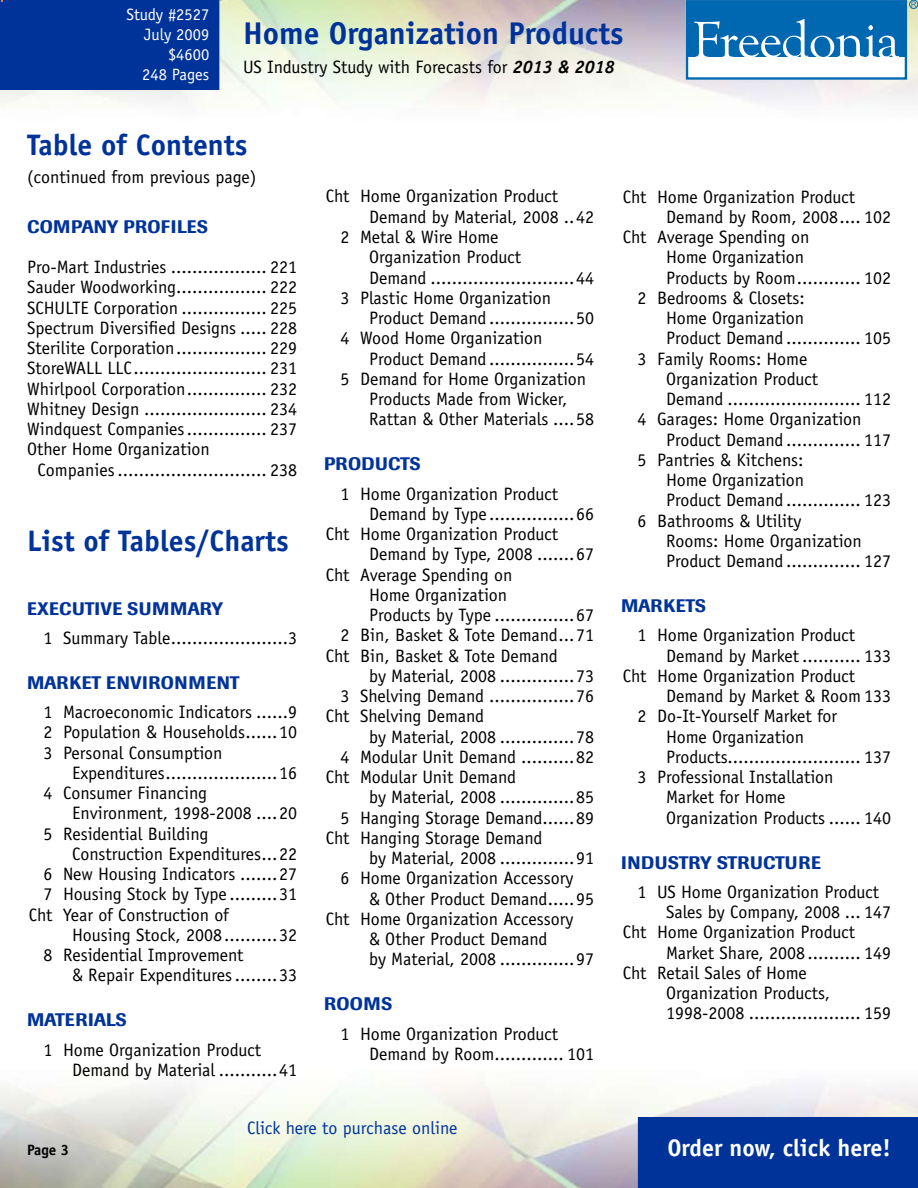
<style>
.page{position:relative;width:918px;height:1188px;background:#fff}
.page>*{position:absolute;margin:0;border:0;box-sizing:border-box;transform-origin:0 0}
.t1{font:700 31.5px "Officina Sans";color:#039}
.t2{font:700 29.7px "Officina Sans";color:#039}
.t3{font:700 24px "Officina Sans";color:#fff}
.t4{font:18px/20.2px "Officina Sans";color:#000}
.t5{font:500 18px "Imago";letter-spacing:.02em;color:#039}
.t6{font:18px "Officina Sans";color:#039}
.t7{font:16.5px/19.8px "Officina Sans";color:#fff;text-align:right}
.t8{font:700 15px "Officina Sans";color:#000}
.s1{font-weight:700;font-style:italic}
</style>
<div class="page">
<div style="left:638px;top:1117px;width:280px;height:71px;background:#039"></div>
<div style="left:686px;top:0;width:221px;height:80px;border:2px solid #0067b1"></div>
<div style="left:687px;top:1px;width:218px;height:56px;background:#0067b1"></div>
<svg style="left:694px;top:19px;width:205px;height:38px"></svg>
<div style="left:909px;top:0;width:9px;height:9px;border:1px solid #0067b1;border-radius:50%"></div>
<svg style="left:911px;top:2px;width:5px;height:5px"></svg>
<div style="left:0;top:0;width:219px;height:90px;background:#039"></div>
<p class="t7" style="left:126px;top:5px;width:84px">Study #2527<br>July 2009 $4600<br>248 Pages</p>
<h1 class="t1" style="left:243px;top:13px;width:382px">Home Organization Products</h1>
<p class="t4" style="left:243px;top:57px;width:373px">US Industry Study with Forecasts for <span class="s1">2013 &amp; 2018</span></p>
<h2 class="t2" style="left:27px;top:127px;width:222px">Table of Contents</h2>
<p class="t4" style="left:27px;top:167px;width:231px">(continued from previous page)</p>
<p class="t5" style="left:27px;top:215px;width:161px">COMPANY PROFILES</p>
<p class="t4" style="left:27px;top:257px;width:271px">Pro-Mart Industries .................. 221</p>
<p class="t4" style="left:27px;top:277px;width:271px">Sauder Woodworking................. 222</p>
<p class="t4" style="left:27px;top:297px;width:271px">SCHULTE Corporation ................ 225</p>
<p class="t4" style="left:27px;top:318px;width:271px">Spectrum Diversified Designs ..... 228</p>
<p class="t4" style="left:27px;top:338px;width:271px">Sterilite Corporation................. 229</p>
<p class="t4" style="left:27px;top:358px;width:271px">StoreWALL LLC......................... 231</p>
<p class="t4" style="left:27px;top:378px;width:271px">Whirlpool Corporation............... 232</p>
<p class="t4" style="left:27px;top:399px;width:271px">Whitney Design ....................... 234</p>
<p class="t4" style="left:27px;top:419px;width:271px">Windquest Companies............... 237</p>
<p class="t4" style="left:27px;top:439px;width:184px">Other Home Organization</p>
<p class="t4" style="left:38px;top:459px;width:261px">Companies ............................ 238</p>
<h2 class="t2" style="left:27px;top:522px;width:263px">List of Tables/Charts</h2>
<p class="t5" style="left:27px;top:597px;width:198px">EXECUTIVE SUMMARY</p>
<p class="t4" style="left:44px;top:628px;width:255px">1 Summary Table......................3</p>
<p class="t5" style="left:27px;top:672px;width:214px">MARKET ENVIRONMENT</p>
<p class="t4" style="left:44px;top:702px;width:255px;text-align:justify">1 Macroeconomic Indicators ......9<br>2 Population &amp; Households......10<br>3 Personal Consumption</p>
<p class="t4" style="left:44px;top:763px;width:255px;text-indent:28px">Expenditures.....................16<br>4 Consumer Financing</p>
<p class="t4" style="left:44px;top:803px;width:255px;text-indent:28px">Environment, 1998-2008 ....20<br>5 Residential Building</p>
<p class="t4" style="left:72px;top:844px;width:226px">Construction Expenditures...22</p>
<p class="t4" style="left:44px;top:864px;width:255px">6 New Housing Indicators .......27</p>
<p class="t4" style="left:44px;top:884px;width:255px">7 Housing Stock by Type .........31</p>
<p class="t4" style="left:29px;top:904px;width:201px">Cht Year of Construction of</p>
<p class="t4" style="left:72px;top:925px;width:226px">Housing Stock, 2008..........32</p>
<p class="t4" style="left:44px;top:945px;width:201px">8 Residential Improvement</p>
<p class="t4" style="left:72px;top:965px;width:226px">&amp; Repair Expenditures........33</p>
<p class="t5" style="left:27px;top:1009px;width:14px">MAT</p>
<p class="t5" style="left:65px;top:1009px;width:63px">ERIALS</p>
<p class="t4" style="left:72px;top:1039px;width:226px;text-indent:-28px">1 Home Organization Product<br>Demand by Material ...........41</p>
<p class="t4" style="left:326px;top:186px;width:234px">Cht Home Organization Product</p>
<p class="t4" style="left:369px;top:207px;width:226px">Demand by Material, 2008 ..42</p>
<p class="t4" style="left:341px;top:227px;width:159px">2 Metal &amp; Wire Home</p>
<p class="t4" style="left:369px;top:247px;width:154px">Organization Product</p>
<p class="t4" style="left:369px;top:267px;width:226px">Demand ...........................44</p>
<p class="t4" style="left:341px;top:288px;width:212px">3 Plastic Home Organization</p>
<p class="t4" style="left:369px;top:308px;width:226px">Product Demand ................50</p>
<p class="t4" style="left:341px;top:328px;width:203px">4 Wood Home Organization</p>
<p class="t4" style="left:369px;top:348px;width:226px">Product Demand ................54</p>
<p class="t4" style="left:341px;top:369px;width:247px">5 Demand for Home Organization</p>
<p class="t4" style="left:369px;top:389px;width:200px">Products Made from Wicker,</p>
<p class="t4" style="left:369px;top:409px;width:226px">Rattan &amp; Other Materials ....58</p>
<p class="t5" style="left:324px;top:453px;width:64px">PRODUCT</p>
<p class="t5" style="left:410px;top:453px;width:13px">S</p>
<p class="t4" style="left:341px;top:483px;width:219px">1 Home Organization Product</p>
<p class="t4" style="left:369px;top:504px;width:226px">Demand by Type ................66</p>
<p class="t4" style="left:326px;top:524px;width:234px">Cht Home Organization Product</p>
<p class="t4" style="left:369px;top:544px;width:226px">Demand by Type, 2008 .......67</p>
<p class="t4" style="left:326px;top:564px;width:188px">Cht Average Spending on</p>
<p class="t4" style="left:369px;top:585px;width:140px">Home Organization</p>
<p class="t4" style="left:369px;top:605px;width:226px">Products by Type ...............67</p>
<p class="t4" style="left:341px;top:625px;width:255px">2 Bin, Basket &amp; Tote Demand...71</p>
<p class="t4" style="left:326px;top:645px;width:233px">Cht Bin, Basket &amp; Tote Demand</p>
<p class="t4" style="left:369px;top:666px;width:226px">by Material, 2008 ..............73</p>
<p class="t4" style="left:341px;top:686px;width:255px">3 Shelving Demand ................76</p>
<p class="t4" style="left:326px;top:706px;width:160px">Cht Shelving Demand</p>
<p class="t4" style="left:369px;top:726px;width:226px">by Material, 2008 ..............78</p>
<p class="t4" style="left:341px;top:747px;width:255px">4 Modular Unit Demand ..........82</p>
<p class="t4" style="left:326px;top:767px;width:192px">Cht Modular Unit Demand</p>
<p class="t4" style="left:369px;top:787px;width:226px">by Material, 2008 ..............85</p>
<p class="t4" style="left:341px;top:807px;width:255px">5 Hanging Storage Demand......89</p>
<p class="t4" style="left:326px;top:828px;width:218px">Cht Hanging Storage Demand</p>
<p class="t4" style="left:369px;top:848px;width:226px">by Material, 2008 ..............91</p>
<p class="t4" style="left:341px;top:868px;width:234px">6 Home Organization Accessory</p>
<p class="t4" style="left:369px;top:888px;width:226px">&amp; Other Product Demand.....95</p>
<p class="t4" style="left:326px;top:909px;width:249px">Cht Home Organization Accessory</p>
<p class="t4" style="left:369px;top:929px;width:180px">&amp; Other Product Demand</p>
<p class="t4" style="left:369px;top:949px;width:226px">by Material, 2008 ..............97</p>
<p class="t5" style="left:324px;top:993px;width:15px">ROOM</p>
<p class="t5" style="left:381px;top:993px;width:13px">S</p>
<p class="t4" style="left:369px;top:1023px;width:226px;text-indent:-28px">1 Home Organization Product<br>Demand by Room............. 101</p>
<p class="t4" style="left:623px;top:186px;width:234px">Cht Home Organization Product</p>
<p class="t4" style="left:666px;top:207px;width:226px">Demand by Room, 2008.... 102</p>
<p class="t4" style="left:623px;top:227px;width:188px">Cht Average Spending on</p>
<p class="t4" style="left:666px;top:247px;width:140px">Home Organization</p>
<p class="t4" style="left:666px;top:267px;width:226px">Products by Room............ 102</p>
<p class="t4" style="left:638px;top:288px;width:169px">2 Bedrooms &amp; Closets:</p>
<p class="t4" style="left:666px;top:308px;width:140px">Home Organization</p>
<p class="t4" style="left:666px;top:328px;width:226px">Product Demand .............. 105</p>
<p class="t4" style="left:638px;top:348px;width:171px">3 Family Rooms: Home</p>
<p class="t4" style="left:666px;top:369px;width:154px">Organization Product</p>
<p class="t4" style="left:666px;top:389px;width:226px">Demand ......................... 112</p>
<p class="t4" style="left:638px;top:409px;width:225px">4 Garages: Home Organization</p>
<p class="t4" style="left:666px;top:429px;width:226px">Product Demand .............. 117</p>
<p class="t4" style="left:638px;top:450px;width:167px">5 Pantries &amp; Kitchens:</p>
<p class="t4" style="left:666px;top:470px;width:140px">Home Organization</p>
<p class="t4" style="left:666px;top:490px;width:226px">Product Demand .............. 123</p>
<p class="t4" style="left:638px;top:510px;width:165px">6 Bathrooms &amp; Utility</p>
<p class="t4" style="left:666px;top:531px;width:197px">Rooms: Home Organization</p>
<p class="t4" style="left:666px;top:551px;width:226px">Product Demand .............. 127</p>
<p class="t5" style="left:621px;top:595px;width:15px">MARK</p>
<p class="t5" style="left:676px;top:595px;width:32px">ETS</p>
<p class="t4" style="left:638px;top:625px;width:219px">1 Home Organization Product</p>
<p class="t4" style="left:666px;top:645px;width:226px">Demand by Market ........... 133</p>
<p class="t4" style="left:623px;top:666px;width:234px">Cht Home Organization Product</p>
<p class="t4" style="left:666px;top:686px;width:226px">Demand by Market &amp; Room 133</p>
<p class="t4" style="left:638px;top:706px;width:201px">2 Do-It-Yourself Market for</p>
<p class="t4" style="left:666px;top:726px;width:140px">Home Organization</p>
<p class="t4" style="left:666px;top:747px;width:226px">Products......................... 137</p>
<p class="t4" style="left:638px;top:767px;width:197px">3 Professional Installation</p>
<p class="t4" style="left:666px;top:787px;width:121px">Market for Home</p>
<p class="t4" style="left:666px;top:807px;width:226px">Organization Products ...... 140</p>
<p class="t5" style="left:621px;top:851px;width:70px">IN DUSTRY</p>
<p class="t5" style="left:717px;top:851px;width:24px">STRUCTUR</p>
<p class="t5" style="left:811px;top:851px;width:11px">E</p>
<p class="t4" style="left:638px;top:882px;width:243px">1 US Home Organization Product</p>
<p class="t4" style="left:666px;top:902px;width:226px">Sales by Company, 2008 ... 147</p>
<p class="t4" style="left:623px;top:922px;width:234px">Cht Home Organization Product</p>
<p class="t4" style="left:666px;top:942px;width:226px">Market Share, 2008 .......... 149</p>
<p class="t4" style="left:623px;top:963px;width:185px">Cht Retail Sales of Home</p>
<p class="t4" style="left:666px;top:983px;width:166px">Organization Products,</p>
<p class="t4" style="left:666px;top:1003px;width:226px">1998-2008 ..................... 159</p>
<p class="t6" style="left:247px;top:1117px;width:212px">Click here to purchase online</p>
<p class="t8" style="left:27px;top:1140px;width:31px">Page</p>
<h3 class="t3" style="left:667px;top:1133px;width:225px">Order now, click here!</h3>
</div>
